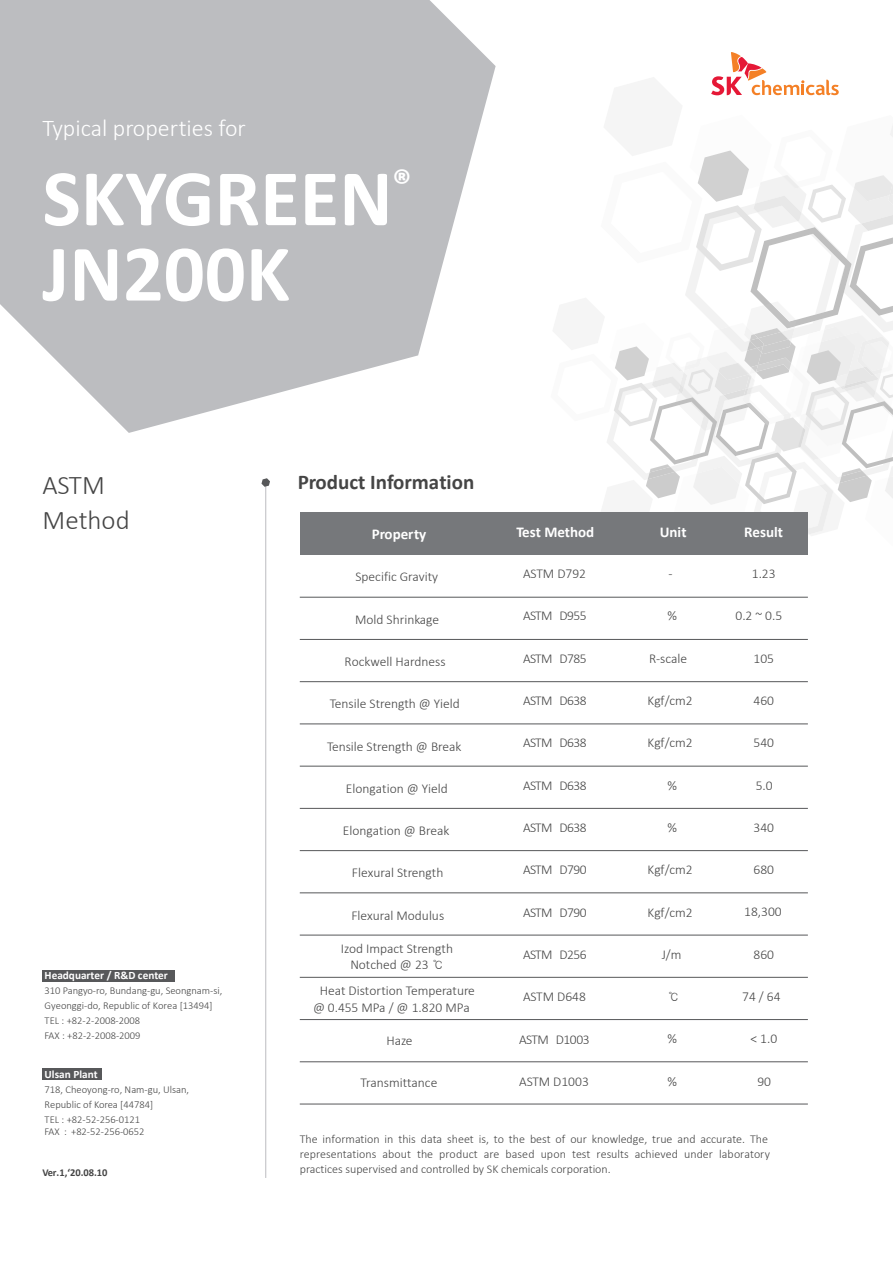
<style>
.page{position:relative;width:893px;height:1263px;background:#fff}
.page>*{position:absolute;margin:0;border:0;box-sizing:border-box;transform-origin:0 0}
.t1{font:700 81px/75.4px "Calibri";color:#fff}
.t2{font:300 27px/35.1px "Calibri";color:#454545}
.t3{font:300 24px "Calibri";color:#fff}
.t4{font:700 21px "Calibri";color:#454545}
.t5{font:700 15px "Calibri";color:#fff}
.t6{font:300 13.5px/16.5px "Calibri";color:#454545;text-align:center}
.t7{font:300 13.5px "Calibri";letter-spacing:-.04em;color:#454545}
.t8{font:300 12px/15px "Calibri";color:#454545}
.t9{font:12px "Gulim Che";color:#454545}
.t10{font:700 11.25px "Calibri";color:#fff}
.t11{font:300 10.5px/15px "Calibri";color:#454545}
.t12{font:700 10.5px "Calibri";color:#454545}
.s1{font-family:"Gulim Che";font-weight:400;font-size:12px}
</style>
<div class="page">
<svg style="left:0;top:0;width:496px;height:433px;fill:#bcbdc0"></svg>
<hr style="left:265px;top:482px;width:1px;height:696px;background:#bcbdc0">
<div style="left:300px;top:512px;width:508px;height:43px;background:#76787b"></div>
<hr style="left:300px;top:1104px;width:508px;height:1px;background:#57585a">
<hr style="left:300px;top:935px;width:508px;height:1px;background:#57585a">
<hr style="left:300px;top:977px;width:508px;height:1px;background:#57585a">
<hr style="left:300px;top:724px;width:508px;height:1px;background:#57585a">
<hr style="left:300px;top:808px;width:508px;height:1px;background:#57585a">
<hr style="left:300px;top:597px;width:508px;height:1px;background:#57585a">
<hr style="left:300px;top:639px;width:508px;height:1px;background:#57585a">
<hr style="left:300px;top:1019px;width:508px;height:1px;background:#57585a">
<hr style="left:300px;top:1061px;width:508px;height:1px;background:#57585a">
<hr style="left:300px;top:850px;width:508px;height:1px;background:#57585a">
<hr style="left:300px;top:892px;width:508px;height:1px;background:#57585a">
<hr style="left:300px;top:681px;width:508px;height:1px;background:#57585a">
<hr style="left:300px;top:766px;width:508px;height:1px;background:#57585a">
<svg style="left:261px;top:478px;width:9px;height:9px"></svg>
<svg style="left:607px;top:52px;width:286px;height:483px"></svg>
<div style="left:43px;top:970px;width:132px;height:11px;background:#57585a"></div>
<div style="left:43px;top:1068px;width:59px;height:12px;background:#57585a"></div>
<h3 class="t3" style="left:43px;top:113px;width:205px">Typical properties for</h3>
<h1 class="t1" style="left:43px;top:159px;width:371px">SKYGREEN<sup>®<br></sup>JN200K</h1>
<h2 class="t2" style="left:43px;top:467px;width:89px">ASTM<br>Method</h2>
<p class="t10" style="left:45px;top:967px;width:125px">Headquarter / R&amp;D center</p>
<p class="t11" style="left:45px;top:983px;width:179px">310 Pangyo-ro, Bundang-gu, Seongnam-si,<br>Gyeonggi-do, Republic of Korea [13494]<br>TEL : +82-2-2008-2008<br>FAX : +82-2-2008-2009</p>
<p class="t10" style="left:45px;top:1066px;width:54px">Ulsan Plant</p>
<p class="t11" style="left:45px;top:1082px;width:146px">718, Cheoyong-ro, Nam-gu, Ulsan,<br>Republic of Korea [44784]<br>TEL : +82-52-256-0121</p>
<h3 class="t4" style="left:298px;top:467px;width:178px">Product Information</h3>
<p class="t5" style="left:372px;top:524px;width:56px">Property</p>
<p class="t6" style="left:356px;top:568px;width:84px">Specific Gravity</p>
<p class="t6" style="left:355px;top:611px;width:86px">Mold Shrinkage</p>
<p class="t6" style="left:345px;top:653px;width:103px">Rockwell Hardness</p>
<p class="t6" style="left:330px;top:695px;width:132px">Tensile Strength @ Yield</p>
<p class="t6" style="left:327px;top:738px;width:136px">Tensile Strength @ Break</p>
<p class="t6" style="left:346px;top:780px;width:103px">Elongation @ Yield</p>
<p class="t6" style="left:343px;top:822px;width:108px">Elongation @ Break</p>
<p class="t6" style="left:352px;top:864px;width:93px">Flexural Strength</p>
<p class="t6" style="left:351px;top:907px;width:94px">Flexural Modulus</p>
<p class="t6" style="left:341px;top:940px;width:114px">Izod Impact Strength<br>Notched @ 23 <span class="s1">℃</span></p>
<p class="t6" style="left:313px;top:982px;width:163px">Heat Distortion Temperature @ 0.455 MPa / @ 1.820 MPa</p>
<p class="t6" style="left:386px;top:1032px;width:28px">Haze</p>
<p class="t6" style="left:361px;top:1074px;width:78px">Transmittance</p>
<p class="t5" style="left:516px;top:521px;width:79px">Test Method</p>
<p class="t6" style="left:523px;top:565px;width:65px">ASTM D792</p>
<p class="t7" style="left:523px;top:608px;width:65px">ASTM D955</p>
<p class="t7" style="left:523px;top:650px;width:65px">ASTM D785</p>
<p class="t7" style="left:523px;top:692px;width:65px">ASTM D638</p>
<p class="t7" style="left:523px;top:734px;width:65px">ASTM D638</p>
<p class="t7" style="left:523px;top:777px;width:65px">ASTM D638</p>
<p class="t7" style="left:523px;top:819px;width:65px">ASTM D638</p>
<p class="t7" style="left:523px;top:861px;width:65px">ASTM D790</p>
<p class="t7" style="left:523px;top:904px;width:65px">ASTM D790</p>
<p class="t7" style="left:523px;top:946px;width:65px">ASTM D256</p>
<p class="t6" style="left:523px;top:988px;width:64px">ASTM D648</p>
<p class="t7" style="left:519px;top:1031px;width:72px">ASTM D1003</p>
<p class="t6" style="left:519px;top:1073px;width:71px">ASTM D1003</p>
<p class="t5" style="left:660px;top:521px;width:28px">Unit</p>
<p class="t6" style="left:669px;top:565px;width:6px">-</p>
<p class="t6" style="left:668px;top:607px;width:11px">%</p>
<p class="t6" style="left:649px;top:650px;width:40px">R-scale</p>
<p class="t6" style="left:648px;top:692px;width:47px">Kgf/cm2</p>
<p class="t6" style="left:648px;top:734px;width:47px">Kgf/cm2</p>
<p class="t6" style="left:668px;top:777px;width:11px">%</p>
<p class="t6" style="left:668px;top:819px;width:11px">%</p>
<p class="t6" style="left:648px;top:861px;width:47px">Kgf/cm2</p>
<p class="t6" style="left:648px;top:904px;width:47px">Kgf/cm2</p>
<p class="t6" style="left:662px;top:946px;width:21px">J/m</p>
<p class="t9" style="left:667px;top:991px;width:13px">℃</p>
<p class="t6" style="left:668px;top:1030px;width:11px">%</p>
<p class="t6" style="left:668px;top:1073px;width:11px">%</p>
<p class="t5" style="left:744px;top:521px;width:40px">Result</p>
<p class="t6" style="left:752px;top:565px;width:25px">1.23</p>
<p class="t6" style="left:735px;top:607px;width:48px">0.2 ~ 0.5</p>
<p class="t6" style="left:754px;top:650px;width:22px">105</p>
<p class="t6" style="left:754px;top:692px;width:22px">460</p>
<p class="t6" style="left:754px;top:734px;width:22px">540</p>
<p class="t6" style="left:756px;top:777px;width:18px">5.0</p>
<p class="t6" style="left:754px;top:819px;width:22px">340</p>
<p class="t6" style="left:754px;top:861px;width:22px">680</p>
<p class="t6" style="left:744px;top:903px;width:39px">18,300</p>
<p class="t6" style="left:754px;top:946px;width:22px">860</p>
<p class="t6" style="left:742px;top:988px;width:40px">74 / 64</p>
<p class="t6" style="left:750px;top:1030px;width:28px">&lt; 1.0</p>
<p class="t6" style="left:757px;top:1073px;width:15px">90</p>
<p class="t11" style="left:45px;top:1124px;width:101px">FAX : +82-52-256-0652</p>
<p class="t12" style="left:43px;top:1165px;width:67px">Ver.1,‘20.08.10</p>
<p class="t8" style="left:300px;top:1131px;width:472px">The information in this data sheet is, to the best of our knowledge, true and accurate. The representations about the product are based upon test results achieved under laboratory practices supervised and controlled by SK chemicals corporation.</p>
</div>
